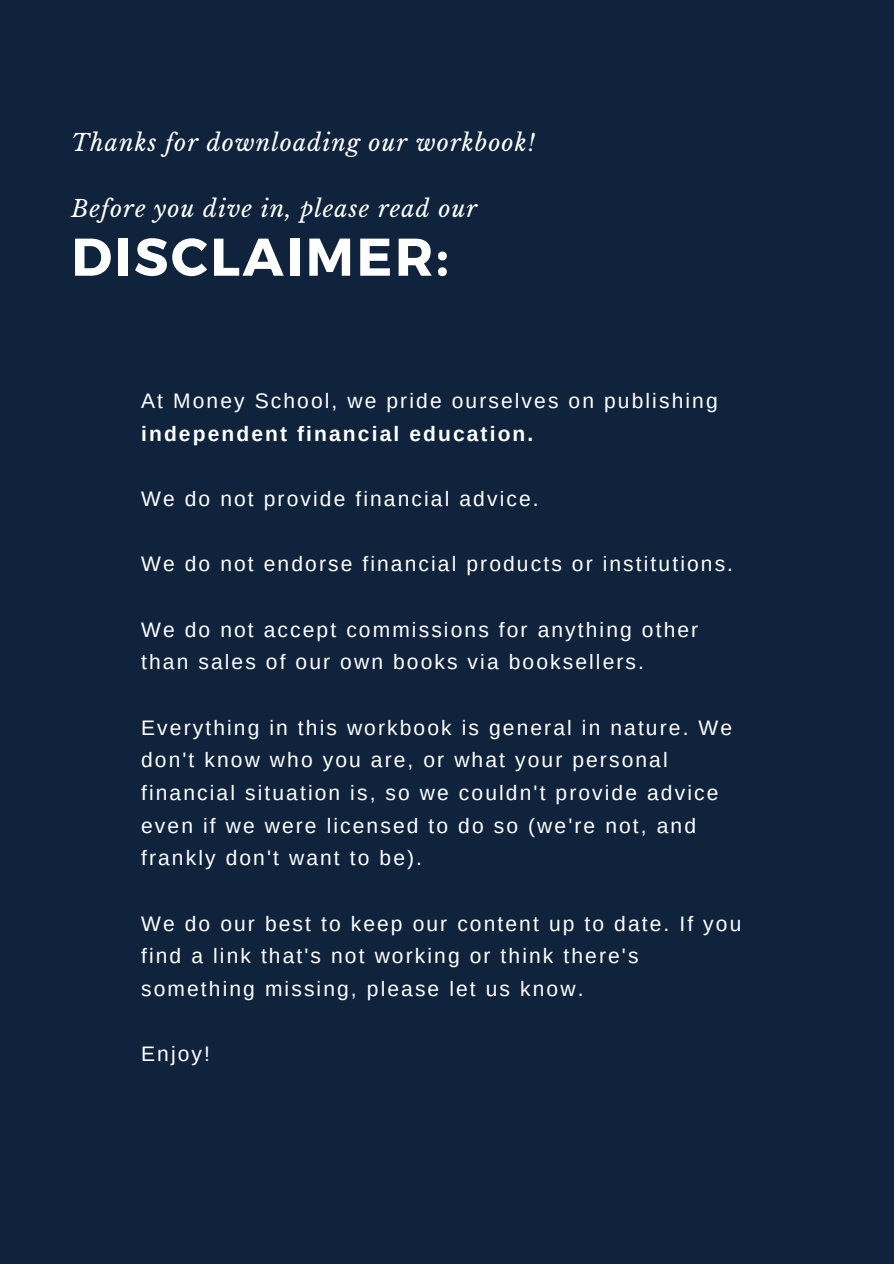
<style>
.page{position:relative;width:894px;height:1264px;background:#fff}
.page>*{position:absolute;margin:0;border:0;box-sizing:border-box;transform-origin:0 0}
.t1{font:700 52.95px "Montserrat";letter-spacing:.05em;color:#fff}
.t2{font:italic 23.1px "Libre Baskerville";letter-spacing:.05em;color:#fff}
.t3{font:21px/32.7px "Arimo";letter-spacing:.1em;color:#fff}
.t4{font:700 21px "Arimo";letter-spacing:.1em;color:#fff}
</style>
<div class="page">
<div style="left:0;top:0;width:893px;height:1263px;background:#0f243c"></div>
<p class="t2" style="left:71px;top:128px;width:465px">Thanks for downloading our workbook!</p>
<p class="t2" style="left:71px;top:194px;width:407px">Before you dive in, please read our</p>
<h1 class="t1" style="left:71px;top:222px;width:379px">DISCLAIMER:</h1>
<p class="t3" style="left:141px;top:384px;width:578px">At Money School, we pride ourselves on publishing</p>
<p class="t4" style="left:141px;top:421px;width:393px">independent financial education.</p>
<p class="t3" style="left:141px;top:482px;width:399px">We do not provide financial advice.</p>
<p class="t3" style="left:141px;top:547px;width:593px">We do not endorse financial products or institutions.</p>
<p class="t3" style="left:141px;top:613px;width:558px">We do not accept commissions for anything other than sales of our own books via booksellers.</p>
<p class="t3" style="left:141px;top:711px;width:592px">Everything in this workbook is general in nature. We don't know who you are, or what your personal financial situation is, so we couldn't provide advice even if we were licensed to do so (we're not, and frankly don't want to be).</p>
<p class="t3" style="left:141px;top:906px;width:601px">We do our best to keep our content up to date. If you find a link that's not working or think there's something missing, please let us know.</p>
<p class="t3" style="left:141px;top:1037px;width:70px">Enjoy!</p>
</div>
